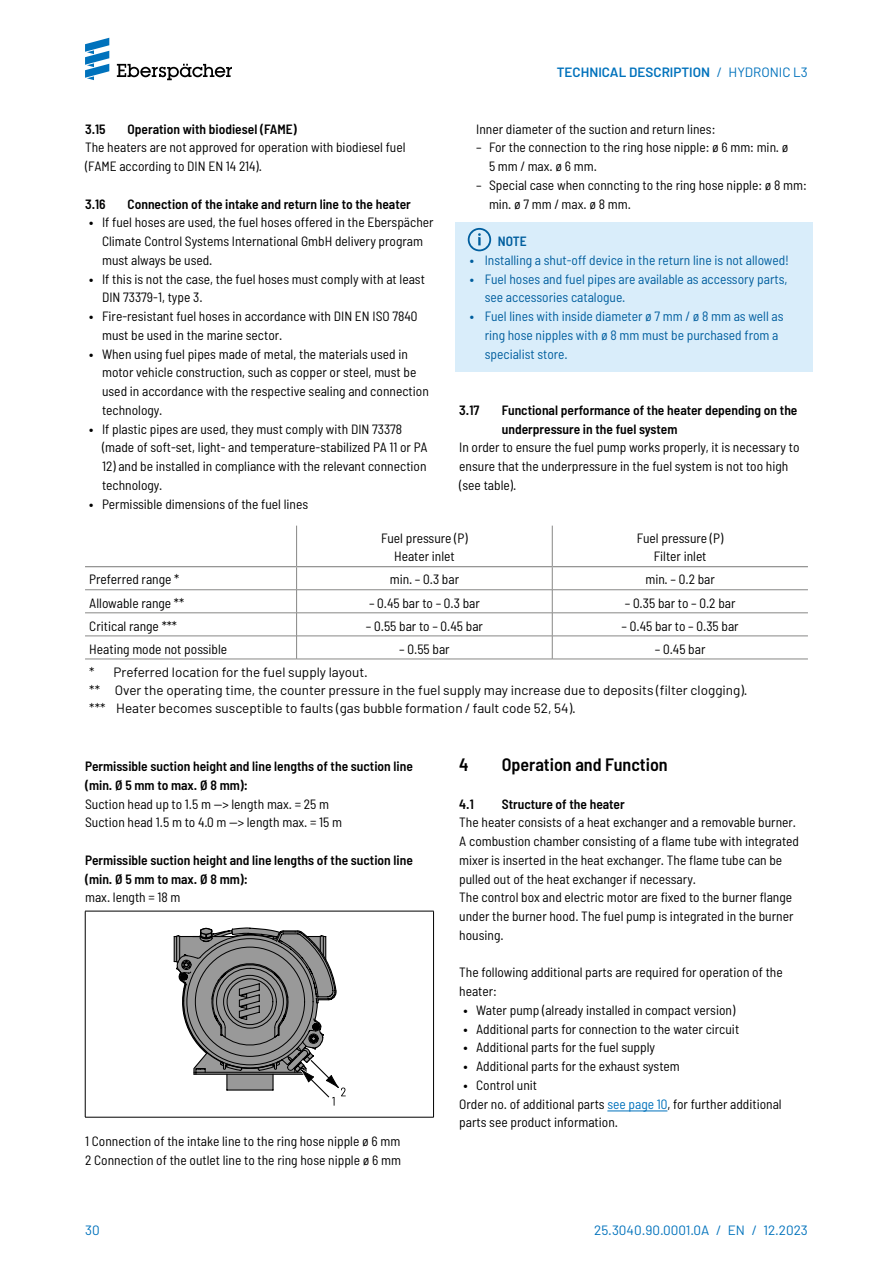
<style>
.page{position:relative;width:893px;height:1263px;background:#fff}
.page>*{position:absolute;margin:0;border:0;box-sizing:border-box;transform-origin:0 0}
.t1{font:600 semi-condensed 18px "Barlow";color:#000}
.t2{font:semi-condensed 13.5px/18.8px "Barlow";color:#000}
.t3{font:600 semi-condensed 13.5px/18.8px "Barlow";color:#000}
.t4{font:semi-condensed 13.5px/18.8px "Barlow";color:#005e9e}
.t5{font:13.5px/18px "Barlow";color:#000}
.t6{font:13.5px "Barlow";color:#0072bc}
.t7{font:600 13.5px "Barlow";color:#0072bc}
.t8{font:600 semi-condensed 13.5px "Barlow";color:#005e9e}
.s1{font-weight:600;font-stretch:normal}
.s2{font-weight:400}
.s3{color:#0072bc}
</style>
<div class="page">
<div style="left:455px;top:222px;width:357px;height:37px;background:#d9edfa"></div>
<div style="left:455px;top:259px;width:357px;height:57px;background:#d9edfa"></div>
<div style="left:455px;top:297px;width:357px;height:75px;background:#d9edfa"></div>
<svg style="left:468px;top:228px;width:23px;height:23px"></svg>
<hr style="left:296px;top:526px;width:1px;height:40px;background:#878786">
<hr style="left:552px;top:526px;width:1px;height:40px;background:#878786">
<hr style="left:85px;top:589px;width:212px;height:1px;background:#878786">
<hr style="left:297px;top:589px;width:255px;height:1px;background:#878786">
<hr style="left:85px;top:612px;width:212px;height:1px;background:#878786">
<hr style="left:297px;top:612px;width:255px;height:1px;background:#878786">
<hr style="left:552px;top:612px;width:256px;height:1px;background:#878786">
<hr style="left:85px;top:636px;width:212px;height:1px;background:#878786">
<hr style="left:297px;top:636px;width:255px;height:1px;background:#878786">
<hr style="left:85px;top:659px;width:212px;height:1px;background:#878786">
<hr style="left:297px;top:659px;width:255px;height:1px;background:#878786">
<hr style="left:85px;top:566px;width:212px;height:1px;background:#878786">
<hr style="left:297px;top:566px;width:255px;height:1px;background:#878786">
<hr style="left:552px;top:566px;width:256px;height:1px;background:#878786">
<hr style="left:552px;top:636px;width:256px;height:1px;background:#878786">
<hr style="left:552px;top:659px;width:256px;height:1px;background:#878786">
<svg style="left:296px;top:567px;width:1px;height:92px"></svg>
<svg style="left:552px;top:567px;width:1px;height:92px"></svg>
<hr style="left:552px;top:589px;width:256px;height:1px;background:#878786">
<hr style="left:85px;top:911px;width:349px;height:1px;background:#000">
<hr style="left:85px;top:911px;width:1px;height:206px;background:#000">
<hr style="left:433px;top:911px;width:1px;height:206px;background:#000">
<hr style="left:85px;top:1117px;width:349px;height:1px;background:#000">
<svg style="left:173px;top:927px;width:173px;height:178px"></svg>
<hr style="left:607px;top:1111px;width:60px;height:1px;background:#0072bc">
<svg style="left:117px;top:64px;width:115px;height:16px"></svg>
<svg style="left:85px;top:38px;width:24px;height:42px"></svg>
<p class="t3" style="left:85px;top:119px;width:22px">3.15</p>
<p class="t3" style="left:128px;top:119px;width:171px">Operation with biodiesel (FAME)</p>
<p class="t2" style="left:85px;top:138px;width:322px">The heaters are not approved for operation with biodiesel fuel (FAME according to DIN EN 14 214).</p>
<p class="t3" style="left:85px;top:194px;width:22px">3.16</p>
<p class="t3" style="left:128px;top:194px;width:285px">Connection of the intake and return line to the heater</p>
<p class="t2" style="left:102px;top:213px;width:333px;text-indent:-13px"><span class="s1">•</span> If fuel hoses are used, the fuel hoses offered in the Eberspächer<br>Climate Control Systems International GmbH delivery program must always be used.</p>
<p class="t2" style="left:102px;top:269px;width:324px;text-indent:-13px"><span class="s1">•</span> If this is not the case, the fuel hoses must comply with at least<br>DIN 73379-1, type 3.</p>
<p class="t2" style="left:102px;top:306px;width:317px;text-indent:-13px"><span class="s1">•</span> Fire-resistant fuel hoses in accordance with DIN EN ISO 7840 must be used in the marine sector.</p>
<p class="t2" style="left:102px;top:344px;width:328px;text-indent:-13px"><span class="s1">•</span> When using fuel pipes made of metal, the materials used in motor vehicle construction, such as copper or steel, must be used in accordance with the respective sealing and connection technology.</p>
<p class="t2" style="left:102px;top:419px;width:327px;text-indent:-13px"><span class="s1">•</span> If plastic pipes are used, they must comply with DIN 73378 (made of soft-set, light- and temperature-stabilized PA 11 or PA</p>
<p class="t2" style="left:102px;top:456px;width:326px">12) and be installed in compliance with the relevant connection technology.</p>
<p class="t2" style="left:89px;top:494px;width:220px"><span class="s1">•</span> Permissible dimensions of the fuel lines</p>
<p class="t7" style="left:557px;top:64px;width:253px">TECHNICAL DESCRIPTION <span class="s2">/ Hydronic L3</span></p>
<p class="t2" style="left:476px;top:119px;width:241px">Inner diameter of the suction and return lines:</p>
<p class="t2" style="left:489px;top:138px;width:301px;text-indent:-13px">– For the connection to the ring hose nipple: ø 6 mm: min. ø<br>5 mm / max. ø 6 mm.</p>
<p class="t2" style="left:489px;top:175px;width:319px;text-indent:-13px">– Special case when conncting to the ring hose nipple: ø 8 mm: min. ø 7 mm / max. ø 8 mm.</p>
<p class="t8" style="left:498px;top:233px;width:30px">NOTE</p>
<p class="t4" style="left:470px;top:250px;width:321px"><span class="s1">•</span> Installing a shut-off device in the return line is not allowed!</p>
<p class="t4" style="left:485px;top:269px;width:304px;text-indent:-15px"><span class="s1">•</span> Fuel hoses and fuel pipes are available as accessory parts, see accessories catalogue.</p>
<p class="t4" style="left:485px;top:306px;width:300px;text-indent:-15px"><span class="s1">•</span> Fuel lines with inside diameter ø 7 mm / ø 8 mm as well as ring hose nipples with ø 8 mm must be purchased from a specialist store.</p>
<p class="t3" style="left:459px;top:400px;width:22px">3.17</p>
<p class="t3" style="left:502px;top:400px;width:297px">Functional performance of the heater depending on the underpressure in the fuel system</p>
<p class="t2" style="left:459px;top:438px;width:342px">In order to ensure the fuel pump works properly, it is necessary to ensure that the underpressure in the fuel system is not too high (see table).</p>
<p class="t2" style="left:381px;top:529px;width:88px;line-height:18px;text-align:center">Fuel pressure (P)<br>Heater inlet</p>
<p class="t2" style="left:637px;top:529px;width:88px;line-height:18px;text-align:center">Fuel pressure (P)<br>Filter inlet</p>
<p class="t2" style="left:89px;top:570px;width:92px">Preferred range *</p>
<p class="t2" style="left:390px;top:570px;width:71px">min. – 0.3 bar</p>
<p class="t2" style="left:645px;top:570px;width:71px">min. – 0.2 bar</p>
<p class="t2" style="left:89px;top:593px;width:96px">Allowable range **</p>
<p class="t2" style="left:369px;top:593px;width:112px">– 0.45 bar to – 0.3 bar</p>
<p class="t2" style="left:625px;top:593px;width:112px">– 0.35 bar to – 0.2 bar</p>
<p class="t2" style="left:89px;top:616px;width:89px">Critical range ***</p>
<p class="t2" style="left:366px;top:616px;width:119px">– 0.55 bar to – 0.45 bar</p>
<p class="t2" style="left:622px;top:616px;width:119px">– 0.45 bar to – 0.35 bar</p>
<p class="t2" style="left:89px;top:639px;width:139px">Heating mode not possible</p>
<p class="t2" style="left:399px;top:639px;width:52px">– 0.55 bar</p>
<p class="t2" style="left:655px;top:639px;width:52px">– 0.45 bar</p>
<p class="t5" style="left:89px;top:662px;width:660px">* Preferred location for the fuel supply layout.<br>** Over the operating time, the counter pressure in the fuel supply may increase due to deposits (filter clogging). *** Heater becomes susceptible to faults (gas bubble formation / fault code 52, 54).</p>
<p class="t3" style="left:85px;top:756px;width:329px">Permissible suction height and line lengths of the suction line (min. Ø 5 mm to max. Ø 8 mm):</p>
<p class="t2" style="left:85px;top:794px;width:259px">Suction head up to 1.5 m —&gt; length max. = 25 m<br>Suction head 1.5 m to 4.0 m —&gt; length max. = 15 m</p>
<p class="t3" style="left:85px;top:850px;width:329px">Permissible suction height and line lengths of the suction line (min. Ø 5 mm to max. Ø 8 mm):</p>
<p class="t2" style="left:85px;top:888px;width:97px">max. length = 18 m</p>
<p class="t2" style="left:85px;top:1131px;width:317px">1 Connection of the intake line to the ring hose nipple ø 6 mm<br>2 Connection of the outlet line to the ring hose nipple ø 6 mm</p>
<p class="t6" style="left:85px;top:1221px;width:16px">30</p>
<h1 class="t1" style="left:459px;top:753px;width:11px">4</h1>
<h1 class="t1" style="left:502px;top:753px;width:168px">Operation and Function</h1>
<p class="t3" style="left:459px;top:794px;width:16px">4.1</p>
<p class="t3" style="left:502px;top:794px;width:125px">Structure of the heater</p>
<p class="t2" style="left:459px;top:813px;width:341px">The heater consists of a heat exchanger and a removable burner.<br>A combustion chamber consisting of a flame tube with integrated mixer is inserted in the heat exchanger. The flame tube can be pulled out of the heat exchanger if necessary.<br>The control box and electric motor are fixed to the burner flange under the burner hood. The fuel pump is integrated in the burner housing.</p>
<p class="t2" style="left:459px;top:963px;width:325px">The following additional parts are required for operation of the heater:</p>
<p class="t2" style="left:463px;top:1000px;width:273px"><span class="s1">•</span> Water pump (already installed in compact version)</p>
<p class="t2" style="left:463px;top:1019px;width:277px"><span class="s1">•</span> Additional parts for connection to the water circuit</p>
<p class="t2" style="left:463px;top:1038px;width:193px"><span class="s1">•</span> Additional parts for the fuel supply</p>
<p class="t2" style="left:463px;top:1056px;width:218px"><span class="s1">•</span> Additional parts for the exhaust system</p>
<p class="t2" style="left:459px;top:1075px;width:324px;text-indent:4px"><span class="s1">•</span> Control unit<br>Order no. of additional parts <span class="s3">see page 10</span>, for further additional parts see product information.</p>
<p class="t6" style="left:594px;top:1221px;width:215px">25.3040.90.0001.0A / EN / 12.2023</p>
</div>
